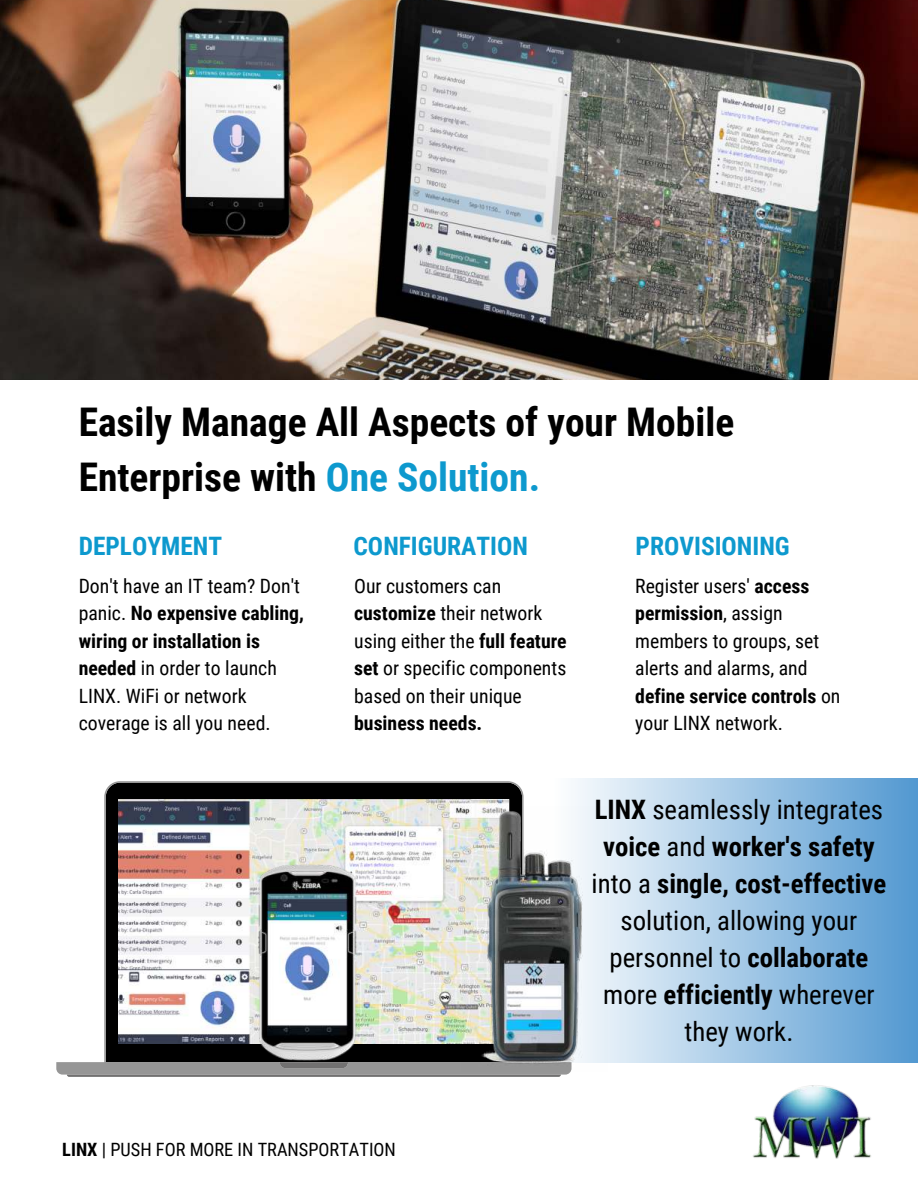
<style>
.page{position:relative;width:918px;height:1188px;background:#fff}
.page>*{position:absolute;margin:0;border:0;box-sizing:border-box;transform-origin:0 0}
.t1{font:700 39.45px/55.1px "Roboto Condensed";color:#000}
.t2{font:26.85px/37px "Roboto Condensed";color:#000;text-align:center}
.t3{font:700 25.35px "Roboto Condensed";color:#0d99ce}
.t4{font:19.8px/27.5px "Roboto Condensed";color:#000}
.t5{font:700 19.8px "Roboto Condensed";color:#000}
.t6{font:18.3px "Roboto Condensed";color:#000}
.s1{color:#0d99ce}
.s2{font-weight:700}
</style>
<div class="page">
<div style="left:554px;top:778px;width:364px;height:285px;background:linear-gradient(to right,#fefeff,#5298d1)"></div>
<svg style="left:56px;top:781px;width:515px;height:294px"></svg>
<svg style="left:280px;top:1062px;width:68px;height:6px"></svg>
<svg style="left:67px;top:1075px;width:494px;height:2px"></svg>
<img style="left:118px;top:799px;width:391px;height:244px">
<img style="left:255px;top:864px;width:105px;height:198px">
<img style="left:0;top:0;width:918px;height:379px">
<img style="left:461px;top:807px;width:147px;height:264px">
<img style="left:747px;top:1057px;width:130px;height:102px">
<h1 class="t1" style="left:79px;top:393px;width:657px">Easily Manage All Aspects of your Mobile<br>Enterprise with <span class="s1">One Solution.</span></h1>
<p class="t3" style="left:354px;top:529px;width:176px">CONFIGURATION</p>
<p class="t3" style="left:636px;top:529px;width:156px">PROVISIONING</p>
<p class="t4" style="left:635px;top:571px;width:207px">Register users' <span class="s2">access permission</span>, assign members to groups, set alerts and alarms, and <span class="s2">define service controls</span> on your LINX network.</p>
<p class="t3" style="left:79px;top:529px;width:145px">DEPLOYMENT</p>
<p class="t4" style="left:79px;top:571px;width:227px">Don't have an IT team? Don't panic. <span class="s2">No expensive cabling, wiring or installation is needed</span> in order to launch<br>LINX. WiFi or network coverage is all you need.</p>
<p class="t4" style="left:354px;top:571px;width:214px">Our customers can <span class="s2">customize</span> their network using either the <span class="s2">full feature set</span> or specific components based on their unique</p>
<p class="t5" style="left:354px;top:709px;width:130px">business needs.</p>
<p class="t6" style="left:62px;top:1137px;width:335px"><span class="s2">LINX</span> | PUSH FOR MORE IN TRANSPORTATION</p>
<h2 class="t2" style="left:592px;top:790px;width:296px"><span class="s2">LINX</span> seamlessly integrates <span class="s2">voice</span> and <span class="s2">worker's safety </span>into a <span class="s2">single, cost-effective </span>solution, allowing your personnel to <span class="s2">collaborate </span>more <span class="s2">efficiently</span> wherever they work.</h2>
</div>
